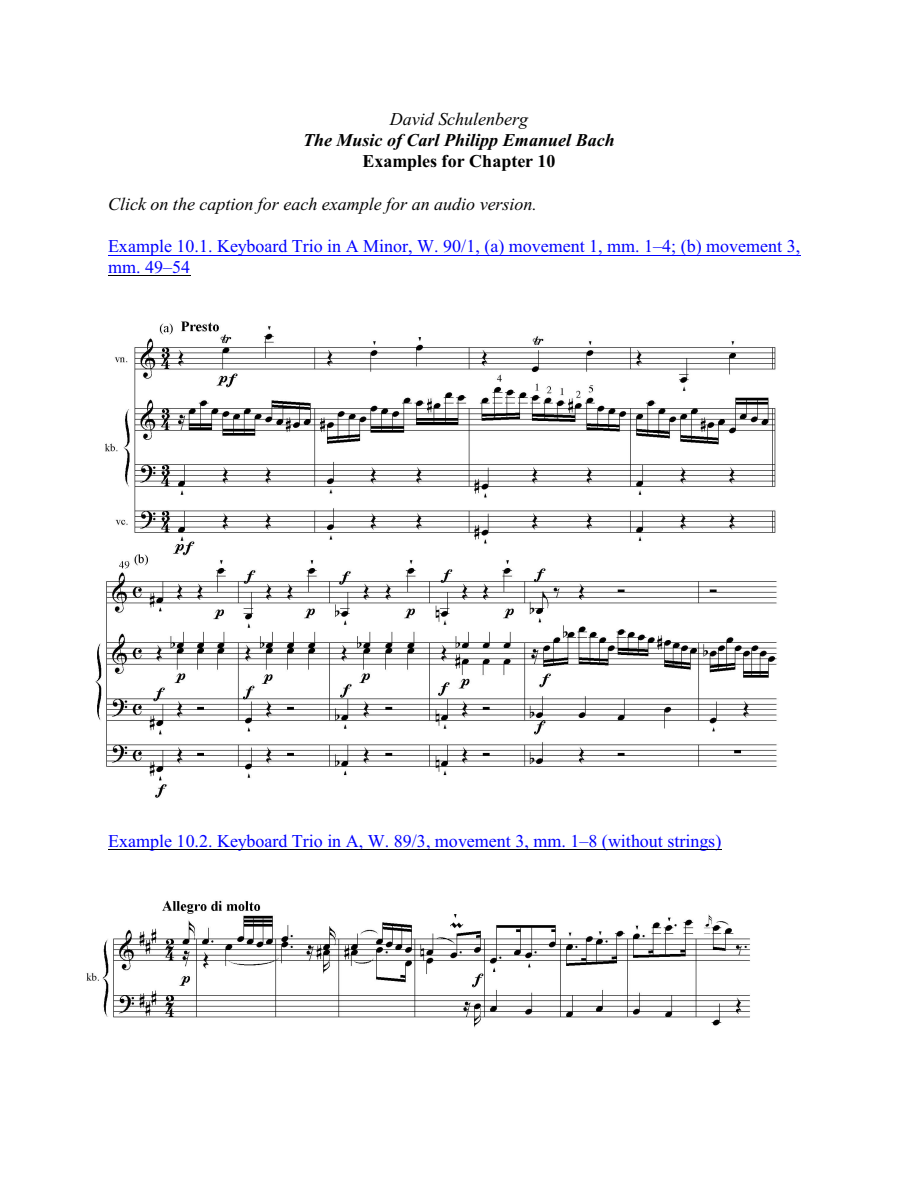
<style>
.page{position:relative;width:918px;height:1188px;background:#fff}
.page>*{position:absolute;margin:0;border:0;box-sizing:border-box;transform-origin:0 0}
.t1{font:18px/21.3px "Times New Roman";color:#00f}
.t2{font:italic 18px "Times New Roman";color:#000}
.t3{font:italic 700 18px "Times New Roman";color:#000}
.t4{font:700 18px "Times New Roman";color:#000}
</style>
<div class="page">
<hr style="left:108px;top:255px;width:692px;height:1px;background:#00f">
<hr style="left:108px;top:275px;width:82px;height:1px;background:#000">
<hr style="left:108px;top:849px;width:613px;height:1px;background:#000">
<img style="left:95px;top:321px;width:682px;height:477px">
<img style="left:86px;top:900px;width:664px;height:128px">
<p class="t2" style="left:390px;top:112px;width:140px">David Schulenberg</p>
<p class="t3" style="left:303px;top:134px;width:313px">The Music of Carl Philipp Emanuel Bach</p>
<p class="t4" style="left:362px;top:155px;width:195px">Examples for Chapter 10</p>
<p class="t2" style="left:108px;top:197px;width:431px">Click on the caption for each example for an audio version.</p>
<p class="t1" style="left:108px;top:237px;width:694px">Example 10.1. Keyboard Trio in A Minor, W. 90/1, (a) movement 1, mm. 1–4; (b) movement 3, mm. 49–54</p>
<p class="t1" style="left:108px;top:832px;width:615px">Example 10.2. Keyboard Trio in A, W. 89/3, movement 3, mm. 1–8 (without strings)</p>
</div>
